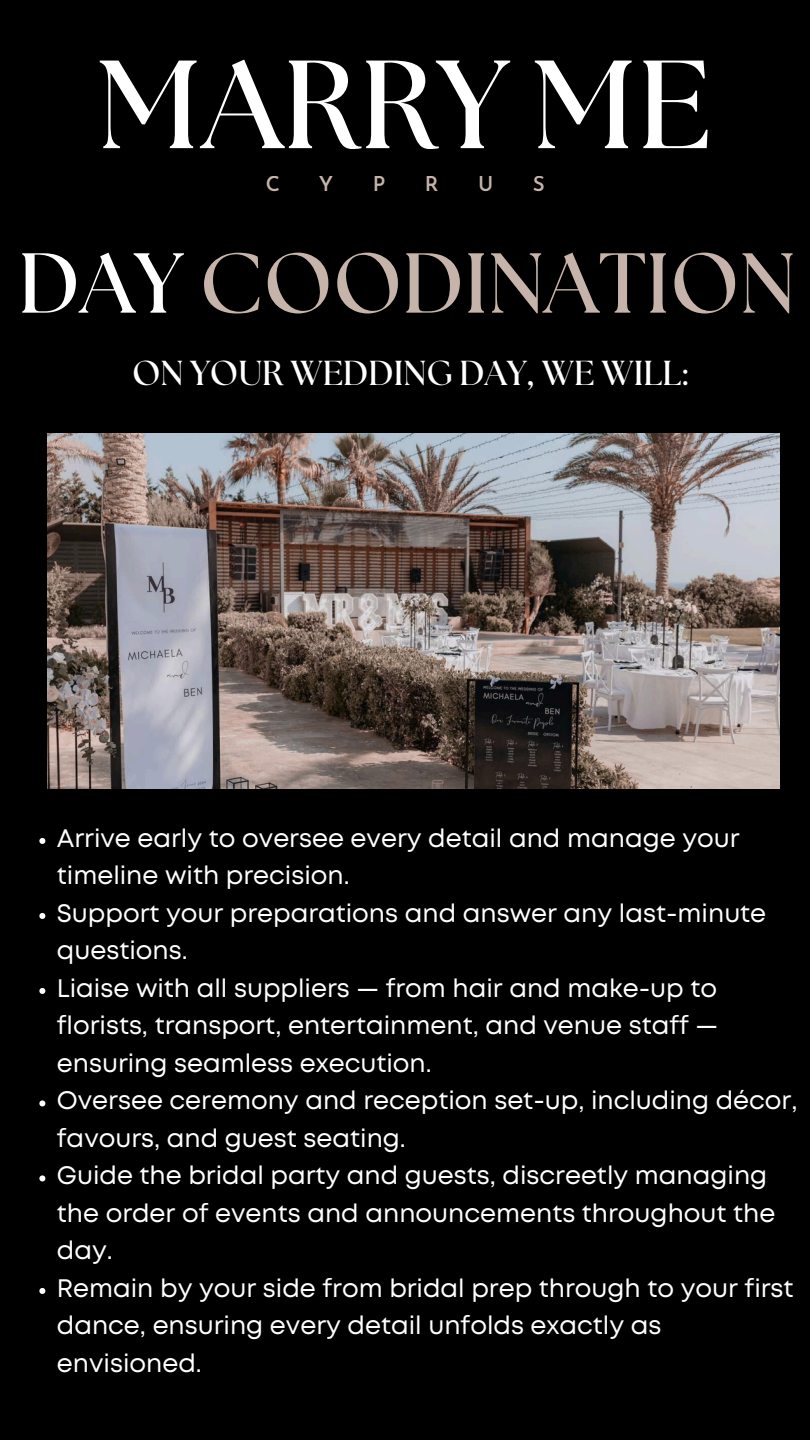
<style>
.page{position:relative;width:810px;height:1440px;background:#000}
.page>*{position:absolute;margin:0;border:0;box-sizing:border-box;transform-origin:0 0}
.t1{font:700 125.1px "The Seasons";color:#fff}
.t2{font:700 84.8px "The Seasons";color:#c6b4ab}
.t3{font:700 34.6px "The Seasons";color:#fff}
.t4{font:25.3px/37.5px "Mont";color:#fff}
.t5{font:600 20.6px "Josefin Sans";color:#c6b4ab}
.s1{color:#fff}
</style>
<div class="page">
<svg style="left:39px;top:838px;width:6px;height:6px"></svg>
<svg style="left:39px;top:913px;width:6px;height:6px"></svg>
<svg style="left:39px;top:988px;width:6px;height:6px"></svg>
<svg style="left:39px;top:1100px;width:6px;height:6px"></svg>
<svg style="left:39px;top:1175px;width:6px;height:6px"></svg>
<svg style="left:39px;top:1288px;width:6px;height:6px"></svg>
<img style="left:48px;top:433px;width:732px;height:356px">
<h1 class="t1" style="left:98px;top:48px;width:615px">MARRY ME</h1>
<p class="t5" style="left:265px;top:176px;width:16px">C</p>
<p class="t5" style="left:319px;top:176px;width:16px">Y</p>
<p class="t5" style="left:373px;top:176px;width:14px">P</p>
<p class="t5" style="left:425px;top:176px;width:15px">R</p>
<p class="t5" style="left:478px;top:176px;width:17px">U</p>
<p class="t5" style="left:533px;top:176px;width:13px">S</p>
<h2 class="t2" style="left:18px;top:245px;width:779px"><span class="s1">DAY</span> COODINATION</h2>
<h4 class="t3" style="left:132px;top:357px;width:557px">ON YOUR WEDDING DAY, WE WILL:</h4>
<h1 class="t4" style="left:57px;top:821px;width:684px">Arrive early to oversee every detail and manage your timeline with precision.</h1>
<p class="t4" style="left:57px;top:896px;width:711px">Support your preparations and answer any last-minute questions.</p>
<h2 class="t4" style="left:57px;top:971px;width:663px;text-align:justify">Liaise with all suppliers — from hair and make-up to florists, transport, entertainment, and venue staff — ensuring seamless execution.</h2>
<h3 class="t4" style="left:57px;top:1084px;width:742px">Oversee ceremony and reception set-up, including décor, favours, and guest seating.</h3>
<p class="t4" style="left:57px;top:1159px;width:720px">Guide the bridal party and guests, discreetly managing the order of events and announcements throughout the day.</p>
<h4 class="t4" style="left:57px;top:1271px;width:738px">Remain by your side from bridal prep through to your first dance, ensuring every detail unfolds exactly as envisioned.</h4>
</div>
